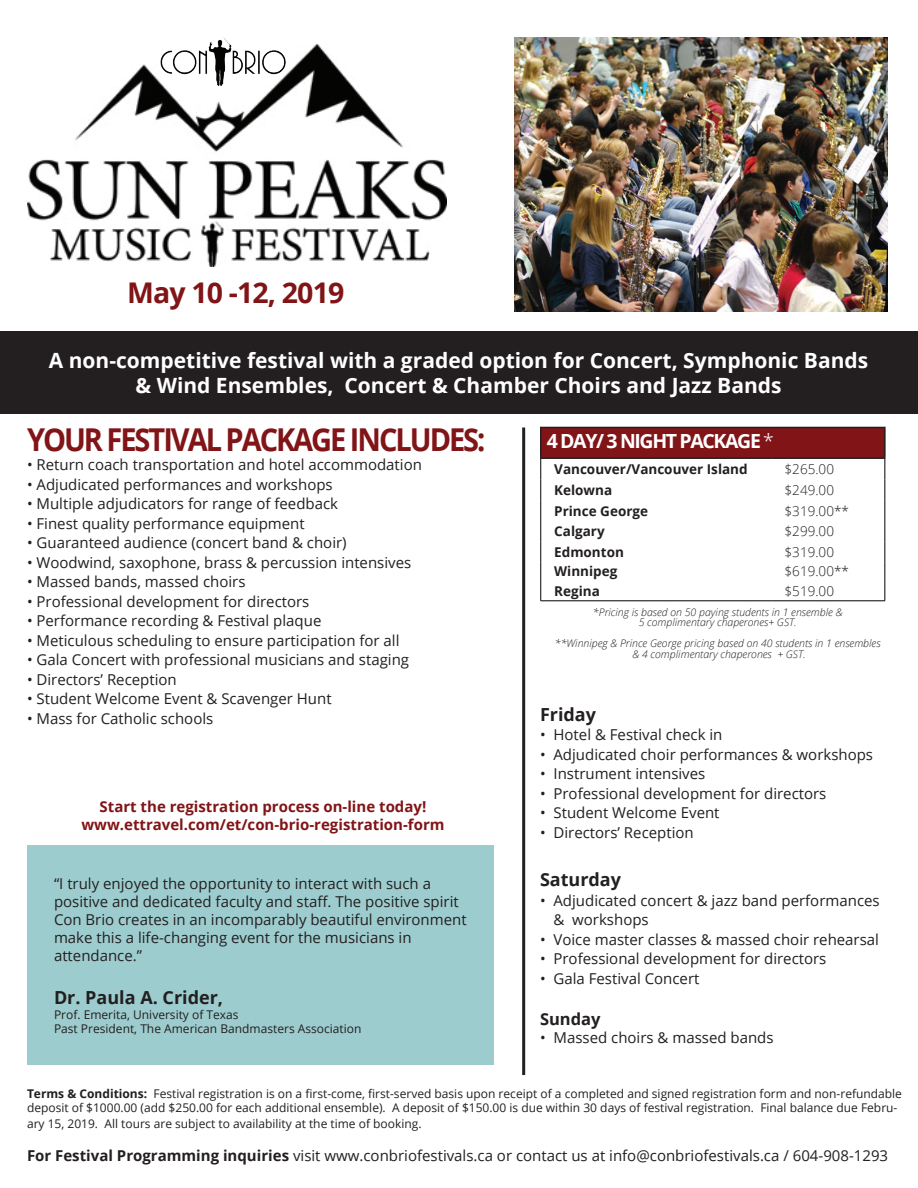
<style>
.page{position:relative;width:918px;height:1188px;background:#fff}
.page>*{position:absolute;margin:0;border:0;box-sizing:border-box;transform-origin:0 0}
.t1{font:700 31.5px "Open Sans";letter-spacing:-.07em;color:#811417;scale:.92 1}
.t2{font:700 28.5px "Open Sans";letter-spacing:-.03em;color:#811417}
.t3{font:700 21px/25.2px "Open Sans";color:#fff;text-align:center}
.t4{font:700 19.5px "Open Sans";letter-spacing:-.07em;color:#fff}
.t5{font:700 18px "Open Sans";color:#231f20}
.t6{font:700 16.5px "Open Sans";color:#231f20}
.t7{font:15px/18px "Open Sans";color:#231f20}
.t8{font:700 15px/18px "Open Sans";color:#811417;text-align:center}
.t9{font:700 13.5px "Open Sans";color:#231f20}
.t10{font:300 13.5px "Open Sans";color:#231f20}
.t11{font:12px/14.4px "Open Sans";color:#231f20}
.t12{font:italic 300 10.5px/10.5px "Open Sans";color:#231f20;text-align:center}
.s1{font-weight:300}
.s2{font-weight:700}
</style>
<div class="page">
<div style="left:0;top:331px;width:918px;height:82px;background:#231f20"></div>
<img style="left:27px;top:45px;width:420px;height:222px">
<img style="left:153px;top:37px;width:136px;height:49px">
<img style="left:514px;top:38px;width:374px;height:274px">
<div style="left:27px;top:845px;width:467px;height:220px;background:#9dccce"></div>
<hr style="left:522px;top:428px;width:3px;height:647px;background:#231f20">
<div style="left:541px;top:427px;width:344px;height:31px;background:#811417"></div>
<hr style="left:540px;top:427px;width:231px;height:1px;background:#231f20">
<hr style="left:540px;top:428px;width:2px;height:29px;background:#231f20">
<hr style="left:771px;top:427px;width:115px;height:1px;background:#231f20">
<hr style="left:884px;top:428px;width:2px;height:29px;background:#231f20">
<hr style="left:540px;top:457px;width:231px;height:2px;background:#231f20">
<hr style="left:771px;top:457px;width:115px;height:2px;background:#231f20">
<svg style="left:540px;top:459px;width:1px;height:142px"></svg>
<svg style="left:885px;top:459px;width:1px;height:142px"></svg>
<hr style="left:541px;top:601px;width:230px;height:1px;background:#000">
<hr style="left:771px;top:601px;width:114px;height:1px;background:#000">
<h2 class="t2" style="left:127px;top:273px;width:219px">May 10 -12, 2019</h2>
<h3 class="t3" style="left:49px;top:347px;width:821px">A non-competitive festival with a graded option for Concert, Symphonic Bands &amp; Wind Ensembles, Concert &amp; Chamber Choirs and Jazz Bands</h3>
<h1 class="t1" style="left:27px;top:417px;width:500px">YOUR FESTIVAL PACKAGE INCLUDES:</h1>
<p class="t7" style="left:27px;top:455px;width:396px">• Return coach transportation and hotel accommodation</p>
<p class="t7" style="left:27px;top:475px;width:307px">• Adjudicated performances and workshops</p>
<p class="t7" style="left:27px;top:494px;width:313px">• Multiple adjudicators for range of feedback</p>
<p class="t7" style="left:27px;top:514px;width:279px">• Finest quality performance equipment</p>
<p class="t7" style="left:27px;top:533px;width:321px">• Guaranteed audience (concert band &amp; choir)</p>
<p class="t7" style="left:27px;top:553px;width:386px">• Woodwind, saxophone, brass &amp; percussion intensives</p>
<p class="t7" style="left:27px;top:572px;width:220px">• Massed bands, massed choirs</p>
<p class="t7" style="left:27px;top:592px;width:284px">• Professional development for directors</p>
<p class="t7" style="left:27px;top:611px;width:296px">• Performance recording &amp; Festival plaque</p>
<p class="t7" style="left:27px;top:631px;width:374px">• Meticulous scheduling to ensure participation for all</p>
<p class="t7" style="left:27px;top:650px;width:384px">• Gala Concert with professional musicians and staging</p>
<p class="t7" style="left:27px;top:670px;width:151px">• Directors’ Reception</p>
<p class="t7" style="left:27px;top:689px;width:306px">• Student Welcome Event &amp; Scavenger Hunt</p>
<p class="t7" style="left:27px;top:709px;width:188px">• Mass for Catholic schools</p>
<p class="t8" style="left:81px;top:797px;width:365px">Start the registration process on-line today! www.ettravel.com/et/con-brio-registration-form</p>
<p class="t7" style="left:54px;top:874px;width:414px">“I truly enjoyed the opportunity to interact with such a positive and dedicated faculty and staff. The positive spirit Con Brio creates in an incomparably beautiful environment make this a life-changing event for the musicians in attendance.”</p>
<p class="t5" style="left:54px;top:985px;width:171px">Dr. Paula A. Crider,</p>
<p class="t11" style="left:54px;top:1007px;width:309px">Prof. Emerita, University of Texas<br>Past President, The American Bandmasters Association</p>
<h3 class="t4" style="left:547px;top:428px;width:229px">4 DAY/ 3 NIGHT PACKAGE <span class="s1">*</span></h3>
<p class="t9" style="left:554px;top:460px;width:195px">Vancouver/Vancouver Island</p>
<p class="t10" style="left:785px;top:460px;width:51px">$265.00</p>
<p class="t9" style="left:554px;top:481px;width:59px">Kelowna</p>
<p class="t10" style="left:785px;top:481px;width:51px">$249.00</p>
<p class="t9" style="left:554px;top:501px;width:95px">Prince George</p>
<p class="t10" style="left:785px;top:502px;width:66px">$319.00**</p>
<p class="t9" style="left:554px;top:522px;width:52px">Calgary</p>
<p class="t10" style="left:785px;top:522px;width:51px">$299.00</p>
<p class="t9" style="left:554px;top:543px;width:71px">Edmonton</p>
<p class="t10" style="left:785px;top:543px;width:51px">$319.00</p>
<p class="t9" style="left:554px;top:562px;width:65px">Winnipeg</p>
<p class="t10" style="left:785px;top:562px;width:66px">$619.00**</p>
<p class="t9" style="left:554px;top:581px;width:47px">Regina</p>
<p class="t10" style="left:785px;top:581px;width:51px">$519.00</p>
<p class="t12" style="left:593px;top:606px;width:251px">*Pricing is based on 50 paying students in 1 ensemble &amp;<br>5 complimentary chaperones+ GST.</p>
<p class="t12" style="left:555px;top:638px;width:327px">**Winnipeg &amp; Prince George pricing based on 40 students in 1 ensembles &amp; 4 complimentary chaperones + GST.</p>
<p class="t5" style="left:540px;top:702px;width:58px">Friday</p>
<p class="t7" style="left:540px;top:726px;width:184px">• Hotel &amp; Festival check in</p>
<p class="t7" style="left:540px;top:745px;width:335px">• Adjudicated choir performances &amp; workshops</p>
<p class="t7" style="left:540px;top:765px;width:167px">• Instrument intensives</p>
<p class="t7" style="left:540px;top:784px;width:288px">• Professional development for directors</p>
<p class="t7" style="left:540px;top:804px;width:181px">• Student Welcome Event</p>
<p class="t7" style="left:540px;top:823px;width:155px">• Directors’ Reception</p>
<p class="t5" style="left:540px;top:867px;width:83px">Saturday</p>
<p class="t7" style="left:554px;top:890px;width:328px;line-height:19.5px;text-indent:-14px">• Adjudicated concert &amp; jazz band performances &amp; workshops</p>
<p class="t7" style="left:540px;top:930px;width:341px">• Voice master classes &amp; massed choir rehearsal</p>
<p class="t7" style="left:540px;top:950px;width:288px">• Professional development for directors</p>
<p class="t7" style="left:540px;top:969px;width:161px">• Gala Festival Concert</p>
<p class="t6" style="left:540px;top:1007px;width:62px">Sunday</p>
<p class="t7" style="left:540px;top:1028px;width:235px">• Massed choirs &amp; massed bands</p>
<p class="t11" style="left:27px;top:1086px;width:877px"><span class="s2">Terms &amp; Conditions:</span> Festival registration is on a first-come, first-served basis upon receipt of a completed and signed registration form and non-refundable deposit of $1000.00 (add $250.00 for each additional ensemble). A deposit of $150.00 is due within 30 days of festival registration. Final balance due Febru-</p>
<p class="t11" style="left:27px;top:1117px;width:396px">ary 15, 2019. All tours are subject to availability at the time of booking.</p>
<p class="t7" style="left:27px;top:1147px;width:863px"><span class="s2">For Festival Programming inquiries</span> visit www.conbriofestivals.ca or contact us at info@conbriofestivals.ca / 604-908-1293</p>
</div>
